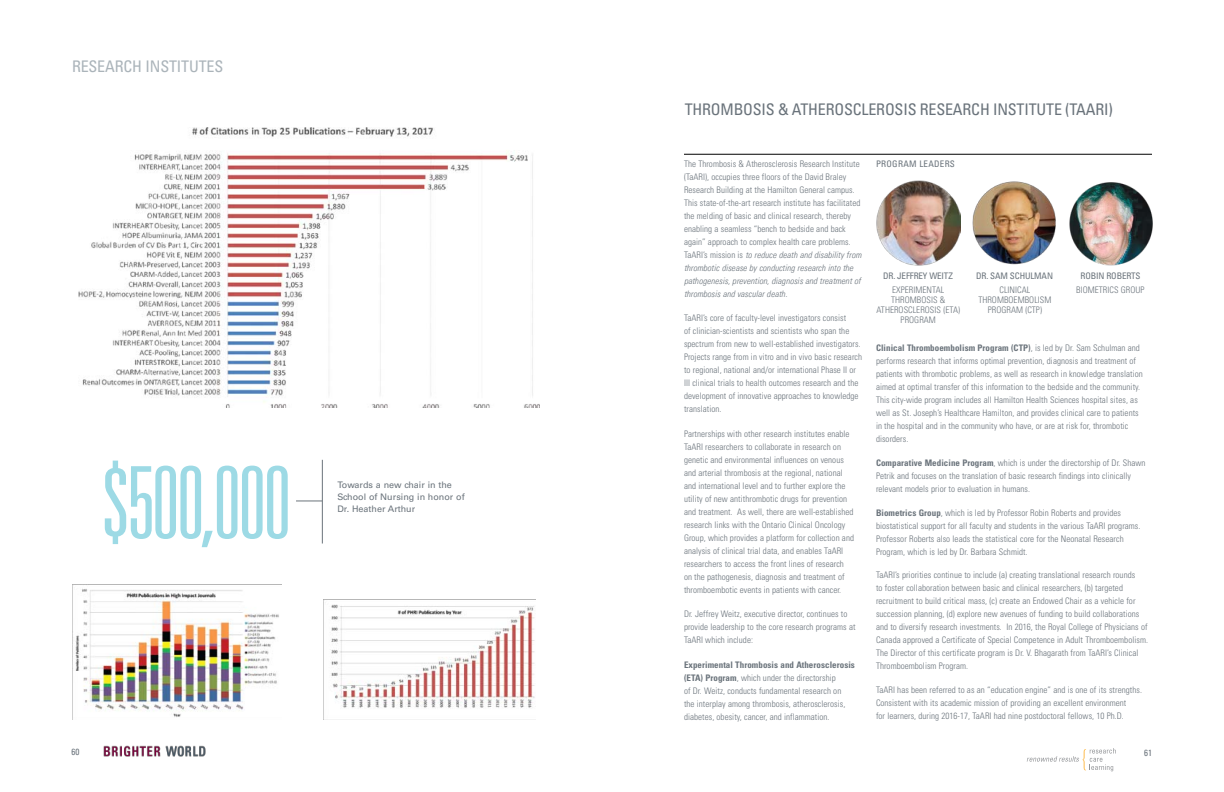
<style>
.page{position:relative;width:1224px;height:792px;background:#fff}
.page>*{position:absolute;margin:0;border:0;box-sizing:border-box;transform-origin:0 0}
.t1{font:300 ultra-condensed 100px "Univers";letter-spacing:-.025em;color:#9ddae5}
.t2{font:condensed 16px "Univers";letter-spacing:-.01em;color:#6a737b}
.t3{font:condensed 16px "Univers";color:#abb4ba}
.t4{font:300 condensed 9px/13px "Univers";letter-spacing:.005em;color:#6a737b}
.t5{font:italic 300 condensed 9px/13px "Univers LT Pro";letter-spacing:.005em;color:#6a737b}
.t6{font:9px/12px "Univers";color:#6a737b}
.t7{font:condensed 9px "Univers";letter-spacing:-.015em;color:#6a737b}
.s1{font-family:"Univers";font-style:normal}
.s2{font-weight:700}
</style>
<div class="page">
<img style="left:103px;top:746px;width:103px;height:11px">
<svg style="left:1027px;top:748px;width:89px;height:23px"></svg>
<img style="left:1069px;top:182px;width:84px;height:84px">
<img style="left:972px;top:181px;width:84px;height:84px">
<img style="left:877px;top:180px;width:84px;height:86px">
<hr style="left:684px;top:154px;width:468px;height:1px;background:#000">
<img style="left:323px;top:600px;width:213px;height:120px">
<img style="left:72px;top:585px;width:207px;height:135px">
<img style="left:79px;top:127px;width:461px;height:281px">
<svg style="left:296px;top:500px;width:26px;height:1px"></svg>
<hr style="left:322px;top:460px;width:1px;height:84px;background:#6a737b">
<h2 class="t3" style="left:72px;top:56px;width:18px">RESEARCH</h2>
<h2 class="t3" style="left:146px;top:56px;width:13px">INSTIT</h2>
<h2 class="t3" style="left:189px;top:56px;width:19px">UTES</h2>
<h1 class="t1" style="left:102px;top:451px;width:191px">$500,000</h1>
<p class="t6" style="left:337px;top:479px;width:129px">Towards a new chair in the<br>School of Nursing in honor of<br>Dr. Heather Arthur</p>
<h2 class="t2" style="left:685px;top:99px;width:17px">THROMBOSIS</h2>
<h2 class="t2" style="left:778px;top:99px;width:32px">&amp; ATHEROSC</h2>
<h2 class="t2" style="left:862px;top:99px;width:15px">LEROSIS</h2>
<h2 class="t2" style="left:920px;top:99px;width:18px">RESEARCH</h2>
<h2 class="t2" style="left:993px;top:99px;width:13px">INSTIT</h2>
<h2 class="t2" style="left:1037px;top:99px;width:78px">UTE (TAARI)</h2>
<p class="t4" style="left:684px;top:157px;width:178px">The Thrombosis &amp; Atherosclerosis Research Institute (TaARI), occupies three floors of the David Braley Research Building at the Hamilton General campus.<br>This state-of-the-art research institute has facilitated the melding of basic and clinical research, thereby enabling a seamless “bench to bedside and back again” approach to complex health care problems.</p>
<p class="t5" style="left:684px;top:248px;width:179px"><span class="s1">TaARI’s mission is</span> to reduce death and disability from thrombotic disease by conducting research into the pathogenesis, prevention, diagnosis and treatment of thrombosis and vascular death.</p>
<p class="t4" style="left:684px;top:312px;width:180px">TaARI’s core of faculty-level investigators consist<br>of clinician-scientists and scientists who span the spectrum from new to well-established investigators.<br>Projects range from in vitro and in vivo basic research to regional, national and/or international Phase II or III clinical trials to health outcomes research and the development of innovative approaches to knowledge translation.</p>
<p class="t4" style="left:684px;top:427px;width:172px">Partnerships with other research institutes enable TaARI researchers to collaborate in research on genetic and environmental influences on venous and arterial thrombosis at the regional, national and international level and to further explore the utility of new antithrombotic drugs for prevention and treatment. As well, there are well-established research links with the Ontario Clinical Oncology Group, which provides a platform for collection and analysis of clinical trial data, and enables TaARI researchers to access the front lines of research on the pathogenesis, diagnosis and treatment of thromboembotic events in patients with cancer.</p>
<p class="t4" style="left:684px;top:608px;width:173px">Dr. Jeffrey Weitz, executive director, continues to provide leadership to the core research programs at<br>TaARI which include:</p>
<p class="t4" style="left:684px;top:658px;width:172px"><span class="s2">Experimental Thrombosis and Atherosclerosis (ETA) Program</span>, which under the directorship<br>of Dr. Weitz, conducts fundamental research on<br>the interplay among thrombosis, atherosclerosis, diabetes, obesity, cancer, and inflammation.</p>
<p class="t7" style="left:876px;top:158px;width:12px">PROGRAMLEADERS</p>
<p class="t7" style="left:883px;top:270px;width:24px">DR. JEFFREY</p>
<p class="t7" style="left:929px;top:270px;width:25px">WEITZ</p>
<p class="t4" style="left:877px;top:285px;width:85px;line-height:10px;text-align:center">EXPERIMENTAL<br>THROMBOSIS &amp;<br>ATHEROSCLEROSIS (ETA)<br>PROGRAM</p>
<p class="t7" style="left:976px;top:270px;width:65px">DR. SAM SCHULMAN</p>
<p class="t4" style="left:978px;top:285px;width:75px;line-height:10px;text-align:center">CLINICAL<br>THROMBOEMBOLISM<br>PROGRAM (CTP)</p>
<p class="t7" style="left:1081px;top:270px;width:10px">ROBIN</p>
<p class="t7" style="left:1106px;top:270px;width:11px">ROBERTS</p>
<p class="t4" style="left:1076px;top:283px;width:70px">BIOMETRICS GROUP</p>
<p class="t4" style="left:876px;top:341px;width:268px"><span class="s2">Clinical Thromboembolism Program (CTP)</span>, is led by Dr. Sam Schulman and performs research that informs optimal prevention, diagnosis and treatment of patients with thrombotic problems, as well as research in knowledge translation aimed at optimal transfer of this information to the bedside and the community.<br>This city-wide program includes all Hamilton Health Sciences hospital sites, as well as St. Joseph’s Healthcare Hamilton, and provides clinical care to patients in the hospital and in the community who have, or are at risk for, thrombotic disorders.</p>
<p class="t4" style="left:876px;top:456px;width:271px"><span class="s2">Comparative Medicine Program</span>, which is under the directorship of Dr. Shawn<br>Petrik and focuses on the translation of basic research findings into clinically relevant models prior to evaluation in humans.</p>
<p class="t4" style="left:876px;top:506px;width:266px"><span class="s2">Biometrics Group</span>, which is led by Professor Robin Roberts and provides biostatistical support for all faculty and students in the various TaARI programs.<br>Professor Roberts also leads the statistical core for the Neonatal Research Program, which is led by Dr. Barbara Schmidt.</p>
<p class="t4" style="left:876px;top:569px;width:274px">TaARI’s priorities continue to include (a) creating translational research rounds<br>to foster collaboration between basic and clinical researchers, (b) targeted recruitment to build critical mass, (c) create an Endowed Chair as a vehicle for succession planning, (d) explore new avenues of funding to build collaborations and to diversify research investments. In 2016, the Royal College of Physicians of Canada approved a Certificate of Special Competence in Adult Thromboembolism.<br>The Director of this certificate program is Dr. V. Bhagarath from TaARI’s Clinical Thromboembolism Program.</p>
<p class="t4" style="left:876px;top:683px;width:268px">TaARI has been referred to as an “education engine” and is one of its strengths.<br>Consistent with its academic mission of providing an excellent environment<br>for learners, during 2016-17, TaARI had nine postdoctoral fellows, 10 Ph.D.</p>
<p class="t7" style="left:72px;top:747px;width:9px">60</p>
<p class="t7" style="left:1144px;top:747px;width:9px">61</p>
</div>
